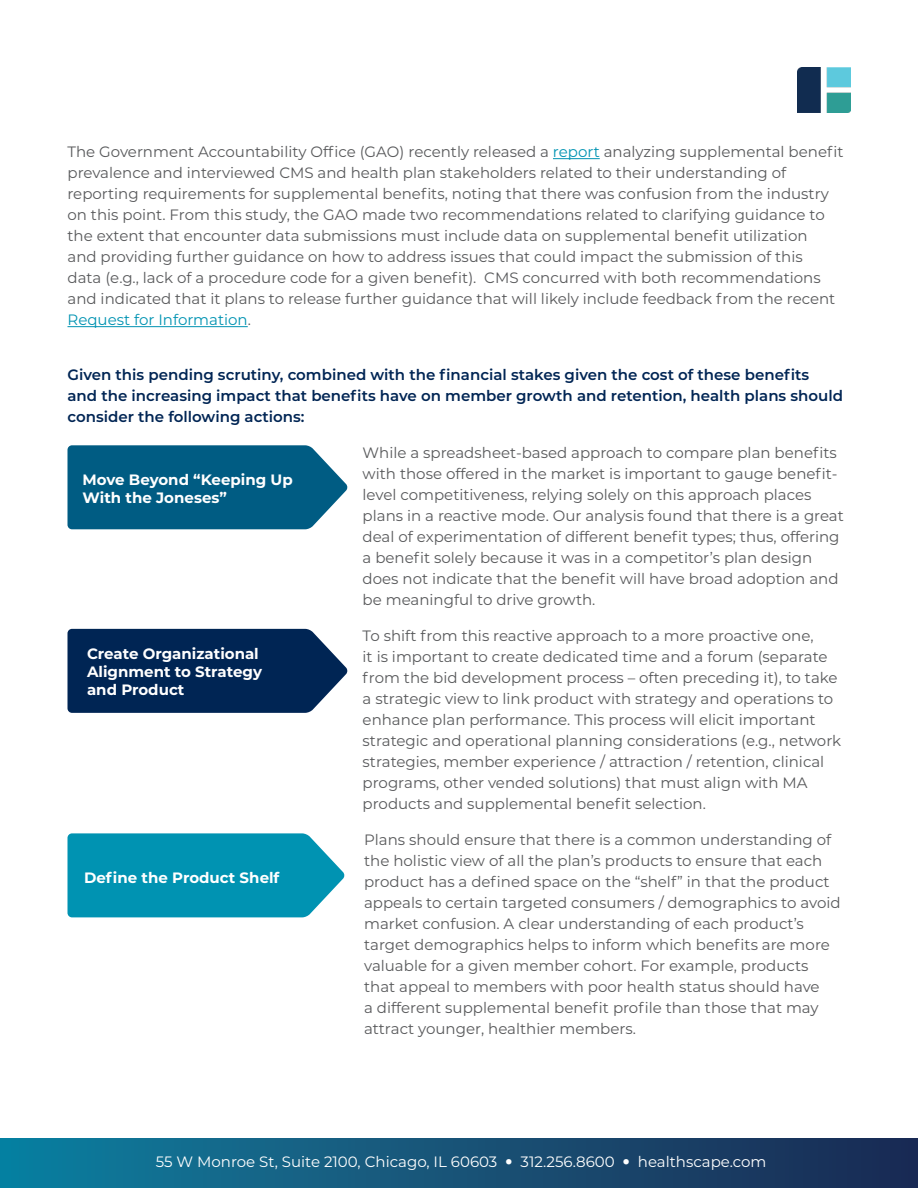
<style>
.page{position:relative;width:918px;height:1188px;background:#fff}
.page>*{position:absolute;margin:0;border:0;box-sizing:border-box;transform-origin:0 0}
.t1{font:15px/21px "Montserrat";color:#58595b}
.t2{font:600 15px/21px "Montserrat";color:#002554}
.t3{font:700 15px/18px "Montserrat";color:#fff}
.t4{font:15px "Montserrat";color:#fff}
.s1{color:#0093b2}
</style>
<div class="page">
<div style="left:0;top:1138px;width:918px;height:50px;background:linear-gradient(to right,#0e7f9f,#1c2951)"></div>
<img style="left:798px;top:68px;width:53px;height:45px">
<hr style="left:553px;top:158px;width:47px;height:1px;background:#0093b2">
<hr style="left:68px;top:326px;width:180px;height:1px;background:#0093b2">
<svg style="left:68px;top:445px;width:280px;height:84px;background:#10668a"></svg>
<svg style="left:68px;top:629px;width:280px;height:84px;background:#0f325e"></svg>
<svg style="left:68px;top:833px;width:277px;height:84px;background:#129ab7"></svg>
<svg style="left:506px;top:1159px;width:6px;height:5px"></svg>
<svg style="left:624px;top:1159px;width:5px;height:5px"></svg>
<p class="t1" style="left:68px;top:141px;width:777px">The Government Accountability Office (GAO) recently released a <span class="s1">report</span> analyzing supplemental benefit prevalence and interviewed CMS and health plan stakeholders related to their understanding of reporting requirements for supplemental benefits, noting that there was confusion from the industry on this point. From this study, the GAO made two recommendations related to clarifying guidance to the extent that encounter data submissions must include data on supplemental benefit utilization<br>and providing further guidance on how to address issues that could impact the submission of this<br>data (e.g., lack of a procedure code for a given benefit). CMS concurred with both recommendations and indicated that it plans to release further guidance that will likely include feedback from the recent <span class="s1">Request for Information</span>.</p>
<p class="t2" style="left:68px;top:363px;width:777px">Given this pending scrutiny, combined with the financial stakes given the cost of these benefits<br>and the increasing impact that benefits have on member growth and retention, health plans should consider the following actions:</p>
<p class="t1" style="left:363px;top:442px;width:483px">While a spreadsheet-based approach to compare plan benefits with those offered in the market is important to gauge benefit&shy;level competitiveness, relying solely on this approach places plans in a reactive mode. Our analysis found that there is a great deal of experimentation of different benefit types; thus, offering a benefit solely because it was in a competitor’s plan design does not indicate that the benefit will have broad adoption and be meaningful to drive growth.</p>
<p class="t1" style="left:363px;top:625px;width:480px">To shift from this reactive approach to a more proactive one,<br>it is important to create dedicated time and a forum (separate from the bid development process – often preceding it), to take a strategic view to link product with strategy and operations to enhance plan performance. This process will elicit important strategic and operational planning considerations (e.g., network strategies, member experience / attraction / retention, clinical programs, other vended solutions) that must align with MA products and supplemental benefit selection.</p>
<p class="t1" style="left:364px;top:829px;width:478px">Plans should ensure that there is a common understanding of the holistic view of all the plan’s products to ensure that each product has a defined space on the “shelf” in that the product appeals to certain targeted consumers / demographics to avoid market confusion. A clear understanding of each product’s target demographics helps to inform which benefits are more valuable for a given member cohort. For example, products that appeal to members with poor health status should have<br>a different supplemental benefit profile than those that may attract younger, healthier members.</p>
<p class="t3" style="left:82px;top:470px;width:212px">Move Beyond “Keeping Up<br>With the Joneses”</p>
<p class="t3" style="left:87px;top:644px;width:177px">Create Organizational<br>Alignment to Strategy and Product</p>
<p class="t3" style="left:84px;top:867px;width:197px">Define the Product Shelf</p>
<p class="t4" style="left:156px;top:1151px;width:343px">55 W Monroe St, Suite 2100, Chicago, IL 60603</p>
<p class="t4" style="left:521px;top:1151px;width:96px">312.256.8600</p>
<p class="t4" style="left:638px;top:1151px;width:130px">healthscape.com</p>
</div>
